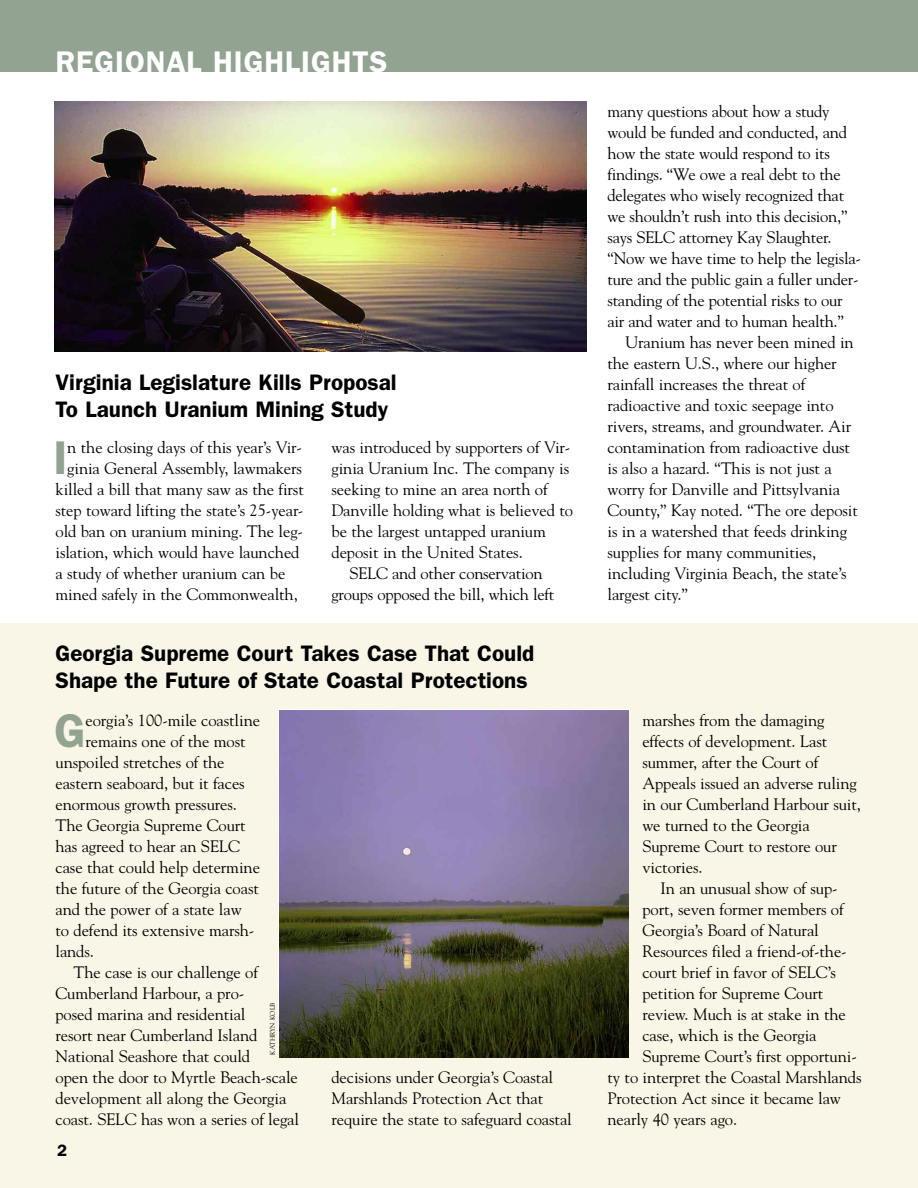
<style>
.page{position:relative;width:918px;height:1188px;background:#fff}
.page>*{position:absolute;margin:0;border:0;box-sizing:border-box;transform-origin:0 0}
.t1{font:600 47.55px "Franklin Gothic";color:#92a391}
.t2{font:600 30px "Franklin Gothic";letter-spacing:.03em;color:#fff}
.t3{font:600 22.5px/27px "Franklin Gothic";color:#000}
.t4{font:16.5px/21px "Goudy";letter-spacing:-.005em;color:#000}
.t5{font:600 16.5px "Franklin Gothic";color:#000}
.t6{font:6.75px "Goudy";letter-spacing:-.005em;color:#000}
</style>
<div class="page">
<div style="left:0;top:623px;width:918px;height:565px;background:#f9f5e7"></div>
<div style="left:0;top:0;width:918px;height:72px;background:#92a391"></div>
<img style="left:54px;top:101px;width:533px;height:250px">
<img style="left:279px;top:710px;width:350px;height:348px">
<h2 class="t2" style="left:56px;top:44px;width:334px">REGIONAL HIGHLIGHTS</h2>
<h3 class="t3" style="left:56px;top:369px;width:343px">Virginia Legislature Kills Proposal<br>To Launch Uranium Mining Study</h3>
<h1 class="t1" style="left:53px;top:430px;width:16px">I</h1>
<p class="t4" style="left:67px;top:437px;width:236px">n the closing days of this year’s Vir-</p>
<p class="t4" style="left:67px;top:458px;width:236px">ginia General Assembly, lawmakers</p>
<p class="t4" style="left:56px;top:479px;width:250px">killed a bill that many saw as the first</p>
<p class="t4" style="left:56px;top:500px;width:249px">step toward lifting the state’s 25-year-</p>
<p class="t4" style="left:55px;top:521px;width:249px">old ban on uranium mining. The leg-</p>
<p class="t4" style="left:55px;top:542px;width:246px">islation, which would have launched</p>
<p class="t4" style="left:56px;top:563px;width:231px">a study of whether uranium can be</p>
<p class="t4" style="left:56px;top:584px;width:244px">mined safely in the Commonwealth,</p>
<p class="t4" style="left:332px;top:437px;width:240px">was introduced by supporters of Vir-</p>
<p class="t4" style="left:332px;top:458px;width:239px">ginia Uranium Inc. The company is</p>
<p class="t4" style="left:332px;top:479px;width:218px">seeking to mine an area north of</p>
<p class="t4" style="left:332px;top:500px;width:243px">Danville holding what is believed to</p>
<p class="t4" style="left:332px;top:521px;width:216px">be the largest untapped uranium</p>
<p class="t4" style="left:332px;top:542px;width:193px">deposit in the United States.</p>
<p class="t4" style="left:350px;top:563px;width:195px">SELC and other conservation</p>
<p class="t4" style="left:332px;top:584px;width:224px">groups opposed the bill, which left</p>
<h3 class="t3" style="left:56px;top:640px;width:480px">Georgia Supreme Court Takes Case That Could<br>Shape the Future of State Coastal Protections</h3>
<h1 class="t1" style="left:55px;top:703px;width:33px">G</h1>
<p class="t4" style="left:86px;top:710px;width:176px">eorgia’s 100-mile coastline</p>
<p class="t4" style="left:85px;top:731px;width:162px">remains one of the most</p>
<p class="t4" style="left:55px;top:752px;width:171px">unspoiled stretches of the</p>
<p class="t4" style="left:55px;top:773px;width:191px">eastern seaboard, but it faces</p>
<p class="t4" style="left:55px;top:794px;width:183px">enormous growth pressures.</p>
<p class="t4" style="left:55px;top:815px;width:192px">The Georgia Supreme Court</p>
<p class="t4" style="left:55px;top:836px;width:186px">has agreed to hear an SELC</p>
<p class="t4" style="left:56px;top:857px;width:206px">case that could help determine</p>
<p class="t4" style="left:56px;top:878px;width:205px">the future of the Georgia coast</p>
<p class="t4" style="left:55px;top:899px;width:188px">and the power of a state law</p>
<p class="t4" style="left:55px;top:920px;width:200px">to defend its extensive marsh-</p>
<p class="t4" style="left:55px;top:941px;width:40px">lands.</p>
<p class="t4" style="left:73px;top:962px;width:186px">The case is our challenge of</p>
<p class="t4" style="left:55px;top:983px;width:190px">Cumberland Harbour, a pro-</p>
<p class="t4" style="left:55px;top:1004px;width:192px">posed marina and residential</p>
<p class="t4" style="left:55px;top:1025px;width:203px">resort near Cumberland Island</p>
<p class="t4" style="left:55px;top:1046px;width:196px">National Seashore that could</p>
<p class="t4" style="left:55px;top:1067px;width:244px">open the door to Myrtle Beach-scale</p>
<p class="t4" style="left:56px;top:1088px;width:232px">development all along the Georgia</p>
<p class="t4" style="left:55px;top:1109px;width:245px">coast. SELC has won a series of legal</p>
<p class="t6" style="left:269px;top:1055px;width:53px;rotate:-90deg">KATHRYN KOLB</p>
<p class="t5" style="left:57px;top:1140px;width:11px">2</p>
<p class="t4" style="left:331px;top:1067px;width:242px">decisions under Georgia’s Coastal<br>Marshlands Protection Act that require the state to safeguard coastal</p>
<p class="t4" style="left:607px;top:101px;width:255px">many questions about how a study would be funded and conducted, and how the state would respond to its findings. “We owe a real debt to the delegates who wisely recognized that we shouldn’t rush into this decision,” says SELC attorney Kay Slaughter. “Now we have time to help the legisla&shy;ture and the public gain a fuller under&shy;standing of the potential risks to our air and water and to human health.”</p>
<p class="t4" style="left:607px;top:332px;width:252px;text-indent:18px">Uranium has never been mined in the eastern U.S., where our higher rainfall increases the threat of radioactive and toxic seepage into rivers, streams, and groundwater. Air contamination from radioactive dust is also a hazard. “This is not just a worry for Danville and Pittsylvania County,” Kay noted. “The ore deposit is in a watershed that feeds drinking supplies for many communities, including Virginia Beach, the state’s largest city.”</p>
<p class="t4" style="left:642px;top:710px;width:220px">marshes from the damaging effects of development. Last summer, after the Court of<br>Appeals issued an adverse ruling in our Cumberland Harbour suit, we turned to the Georgia<br>Supreme Court to restore our victories.</p>
<p class="t4" style="left:660px;top:878px;width:179px">In an unusual show of sup-</p>
<p class="t4" style="left:642px;top:899px;width:203px">port, seven former members of</p>
<p class="t4" style="left:642px;top:920px;width:178px">Georgia’s Board of Natural</p>
<p class="t4" style="left:642px;top:941px;width:206px">Resources filed a friend-of-the-</p>
<p class="t4" style="left:642px;top:962px;width:195px">court brief in favor of SELC’s</p>
<p class="t4" style="left:642px;top:983px;width:183px">petition for Supreme Court</p>
<p class="t4" style="left:642px;top:1004px;width:205px">review. Much is at stake in the</p>
<p class="t4" style="left:642px;top:1025px;width:176px">case, which is the Georgia</p>
<p class="t4" style="left:642px;top:1046px;width:216px">Supreme Court’s first opportuni-</p>
<p class="t4" style="left:607px;top:1067px;width:256px">ty to interpret the Coastal Marshlands</p>
<p class="t4" style="left:607px;top:1088px;width:235px">Protection Act since it became law</p>
<p class="t4" style="left:607px;top:1109px;width:131px">nearly 40 years ago.</p>
</div>
